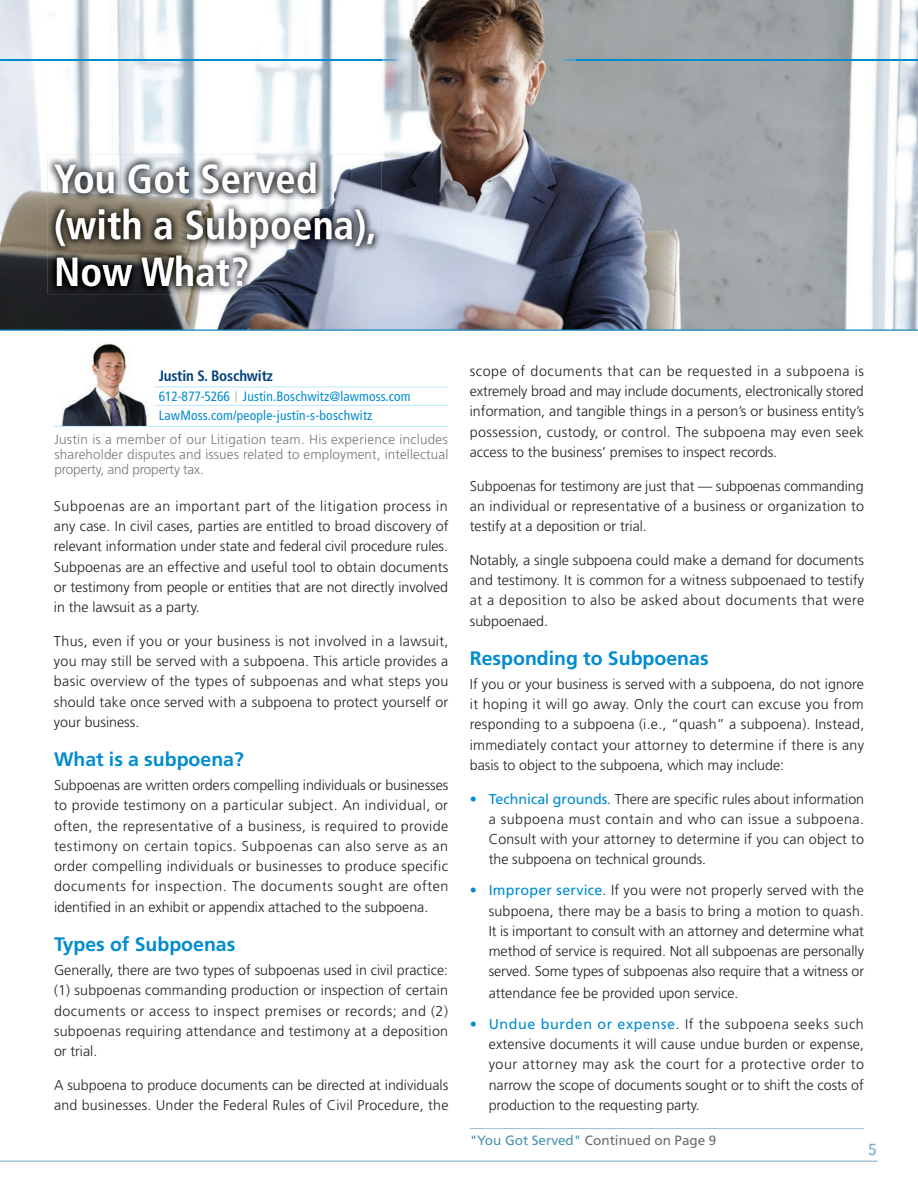
<style>
.page{position:relative;width:918px;height:1188px;background:#fff}
.page>*{position:absolute;margin:0;border:0;box-sizing:border-box;transform-origin:0 0}
.t1{font:700 condensed 40.5px/46.5px "Frutiger LT Std";letter-spacing:.005em;color:#fff}
.t2{font:21px "Avenir Next";color:#78a7c7}
.t3{font:700 19.5px "Frutiger LT Std";color:#008ccf}
.t4{font:700 condensed 15px "Frutiger LT Std";letter-spacing:-.01em;color:#01427c}
.t5{font:300 14.25px/20.2px "Frutiger LT Std";color:#231f20;text-align:justify}
.t6{font:300 13.5px/15px "Frutiger LT Std";letter-spacing:.01em;color:#76787b;text-align:justify}
.t7{font:condensed 13.5px/19.5px "Frutiger LT Std";letter-spacing:.01em;color:#008ccf}
.t8{font:13.5px "Frutiger LT Std";color:#6c6d70}
.s1{font-size:10.5px;color:#a8a9ad}
.s2{font-weight:400;color:#008ccf}
.s3{color:#4b94ae}
</style>
<div class="page">
<img style="left:0;top:0;width:918px;height:329px">
<hr style="left:470px;top:1128px;width:394px;height:1px;background:#a3bfd1">
<img style="left:62px;top:342px;width:86px;height:84px">
<hr style="left:155px;top:405px;width:293px;height:1px;background:#bee7fa">
<hr style="left:155px;top:386px;width:293px;height:1px;background:#bee7fa">
<hr style="left:54px;top:426px;width:394px;height:1px;background:#bee7fa">
<hr style="left:0;top:329px;width:918px;height:2px;background:#008ccf">
<hr style="left:0;top:59px;width:382px;height:1px;background:#008ccf">
<hr style="left:577px;top:59px;width:341px;height:1px;background:#008ccf">
<svg style="left:382px;top:59px;width:17px;height:1px"></svg>
<svg style="left:560px;top:59px;width:17px;height:1px"></svg>
<img style="left:47px;top:155px;width:335px;height:139px">
<img style="left:54px;top:163px;width:262px;height:30px">
<img style="left:56px;top:209px;width:318px;height:39px">
<img style="left:57px;top:256px;width:192px;height:30px">
<hr style="left:0;top:1161px;width:877px;height:1px;background:#78a7c7">
<h1 class="t1" style="left:54px;top:156px;width:325px">You Got Served (with a Subpoena),<br>Now What?</h1>
<p class="t4" style="left:159px;top:367px;width:116px">Justin S. Boschwitz</p>
<p class="t7" style="left:159px;top:387px;width:253px">612-877-5266 <span class="s1">|</span> Justin.Boschwitz@lawmoss.com<br>LawMoss.com/people-justin-s-boschwitz</p>
<p class="t6" style="left:54px;top:433px;width:395px">Justin is a member of our Litigation team. His experience includes shareholder disputes and issues related to employment, intellectual property, and property tax.</p>
<p class="t5" style="left:54px;top:496px;width:396px">Subpoenas are an important part of the litigation process in any case. In civil cases, parties are entitled to broad discovery of relevant information under state and federal civil procedure rules.<br>Subpoenas are an effective and useful tool to obtain documents or testimony from people or entities that are not directly involved in the lawsuit as a party.</p>
<p class="t5" style="left:54px;top:631px;width:396px">Thus, even if you or your business is not involved in a lawsuit, you may still be served with a subpoena. This article provides a basic overview of the types of subpoenas and what steps you should take once served with a subpoena to protect yourself or your business.</p>
<h3 class="t3" style="left:54px;top:748px;width:191px">What is a subpoena?</h3>
<p class="t5" style="left:54px;top:775px;width:396px">Subpoenas are written orders compelling individuals or businesses to provide testimony on a particular subject. An individual, or often, the representative of a business, is required to provide testimony on certain topics. Subpoenas can also serve as an order compelling individuals or businesses to produce specific documents for inspection. The documents sought are often identified in an exhibit or appendix attached to the subpoena.</p>
<h3 class="t3" style="left:54px;top:933px;width:183px">Types of Subpoenas</h3>
<p class="t5" style="left:54px;top:960px;width:396px">Generally, there are two types of subpoenas used in civil practice: (1) subpoenas commanding production or inspection of certain documents or access to inspect premises or records; and (2) subpoenas requiring attendance and testimony at a deposition or trial.</p>
<p class="t5" style="left:54px;top:1075px;width:396px">A subpoena to produce documents can be directed at individuals and businesses. Under the Federal Rules of Civil Procedure, the</p>
<p class="t5" style="left:470px;top:361px;width:396px">scope of documents that can be requested in a subpoena is extremely broad and may include documents, electronically stored information, and tangible things in a person’s or business entity’s possession, custody, or control. The subpoena may even seek access to the business’ premises to inspect records.</p>
<p class="t5" style="left:470px;top:476px;width:396px">Subpoenas for testimony are just that — subpoenas commanding an individual or representative of a business or organization to testify at a deposition or trial.</p>
<p class="t5" style="left:470px;top:550px;width:396px">Notably, a single subpoena could make a demand for documents and testimony. It is common for a witness subpoenaed to testify at a deposition to also be asked about documents that were subpoenaed.</p>
<h3 class="t3" style="left:470px;top:647px;width:240px">Responding to Subpoenas</h3>
<p class="t5" style="left:470px;top:674px;width:396px">If you or your business is served with a subpoena, do not ignore it hoping it will go away. Only the court can excuse you from responding to a subpoena (i.e., “quash” a subpoena). Instead, immediately contact your attorney to determine if there is any basis to object to the subpoena, which may include:</p>
<p class="t5" style="left:489px;top:789px;width:377px;text-indent:-19px"><span class="s2">• Technical grounds</span>. There are specific rules about information a subpoena must contain and who can issue a subpoena.<br>Consult with your attorney to determine if you can object to the subpoena on technical grounds.</p>
<p class="t5" style="left:489px;top:881px;width:377px;text-indent:-19px"><span class="s2">• Improper service</span>. If you were not properly served with the subpoena, there may be a basis to bring a motion to quash.<br>It is important to consult with an attorney and determine what method of service is required. Not all subpoenas are personally served. Some types of subpoenas also require that a witness or attendance fee be provided upon service.</p>
<p class="t5" style="left:489px;top:1014px;width:377px;text-indent:-19px"><span class="s2">• Undue burden or expense</span>. If the subpoena seeks such extensive documents it will cause undue burden or expense, your attorney may ask the court for a protective order to narrow the scope of documents sought or to shift the costs of production to the requesting party.</p>
<p class="t8" style="left:470px;top:1132px;width:248px"><span class="s3">"You Got Served"</span> Continued on Page 9</p>
<h2 class="t2" style="left:867px;top:1130px;width:12px">5</h2>
</div>
